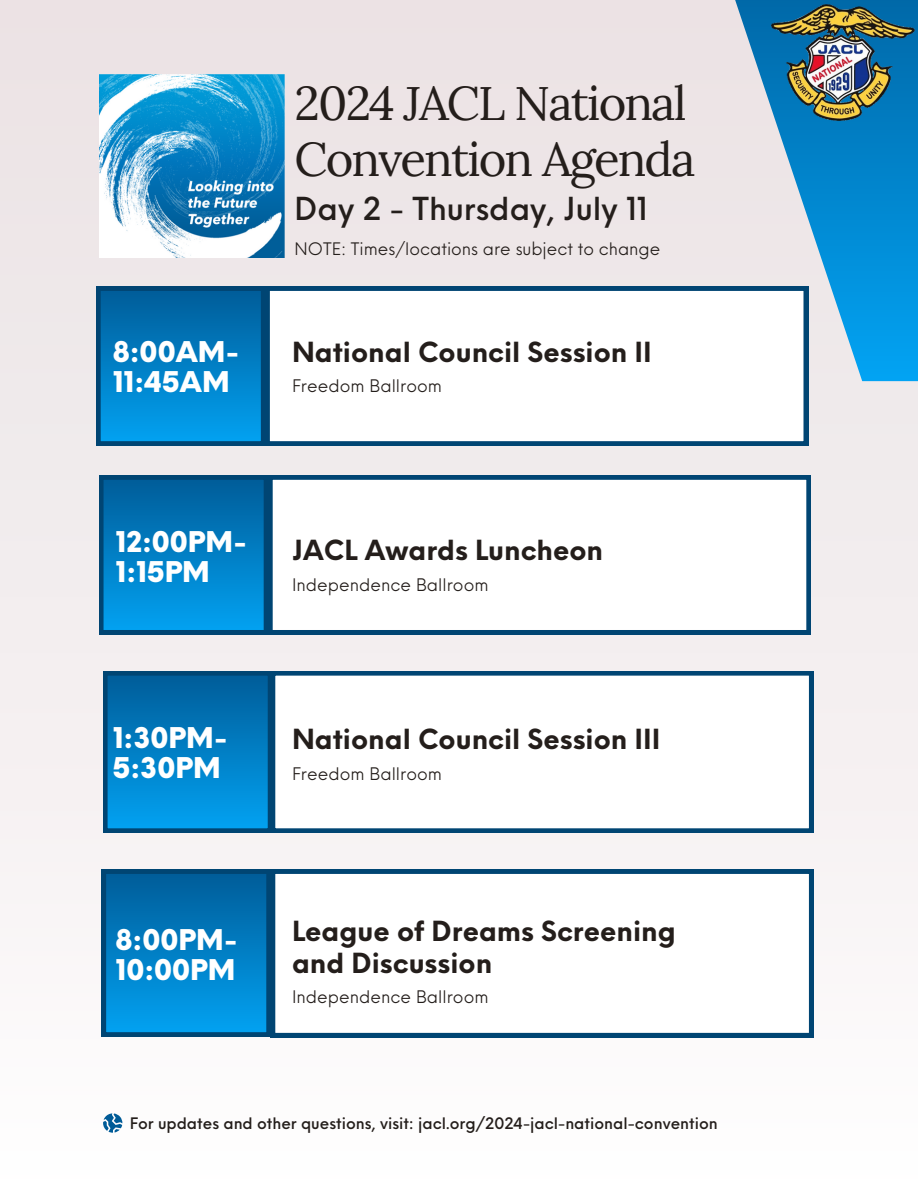
<style>
.page{position:relative;width:918px;height:1188px;background:#fff}
.page>*{position:absolute;margin:0;border:0;box-sizing:border-box;transform-origin:0 0}
.t1{font:47.33px/56.2px "Lora";letter-spacing:-.04em;color:#241e1b}
.t2{font:500 30.97px "Neue Einstellung";color:#241e1b}
.t3{font:900 27.9px/30.4px "Neue Einstellung";color:#fff}
.t4{font:700 27.08px/31.5px "Neue Einstellung";color:#241e1b}
.t5{font:16.95px "Neue Einstellung";color:#241e1b}
.t6{font:16.88px "Neue Einstellung";color:#241e1b}
.t7{font:500 15.52px "Neue Einstellung";color:#241e1b}
</style>
<div class="page">
<div style="left:0;top:0;width:918px;height:1188px;background:linear-gradient(to bottom,#e9e0e2,#fdfcfc)"></div>
<svg style="left:706px;top:0;width:212px;height:381px;background:#78b9de"></svg>
<svg style="left:265px;top:286px;width:543px;height:160px"></svg>
<svg style="left:96px;top:286px;width:169px;height:160px;background:#0078bb"></svg>
<svg style="left:103px;top:1113px;width:19px;height:20px"></svg>
<svg style="left:268px;top:475px;width:543px;height:159px"></svg>
<svg style="left:99px;top:475px;width:169px;height:159px;background:#0078bc"></svg>
<svg style="left:272px;top:671px;width:541px;height:162px"></svg>
<svg style="left:103px;top:671px;width:169px;height:162px;background:#0078bc"></svg>
<svg style="left:271px;top:869px;width:542px;height:168px"></svg>
<svg style="left:102px;top:869px;width:169px;height:168px;background:#0078bc"></svg>
<img style="left:99px;top:75px;width:185px;height:182px">
<img style="left:760px;top:0;width:158px;height:132px">
<h5 class="t1" style="left:295px;top:74px;width:402px">2024 JACL National<br>Convention Agenda</h5>
<h3 class="t2" style="left:295px;top:181px;width:354px">Day 2 - Thursday, July 11</h3>
<p class="t3" style="left:113px;top:334px;width:128px">8:00AM-<br>11:45AM</p>
<p class="t6" style="left:295px;top:234px;width:367px">NOTE: Times/locations are subject to change</p>
<h5 class="t4" style="left:292px;top:334px;width:361px">National Council Session II</h5>
<h3 class="t5" style="left:292px;top:371px;width:151px">Freedom Ballroom</h3>
<p class="t3" style="left:116px;top:523px;width:133px">12:00PM-<br>1:15PM</p>
<p class="t4" style="left:292px;top:532px;width:313px">JACL Awards Luncheon</p>
<h5 class="t5" style="left:292px;top:570px;width:198px">Independence Ballroom</h5>
<h2 class="t3" style="left:113px;top:720px;width:117px">1:30PM-<br>5:30PM</h2>
<h3 class="t4" style="left:292px;top:721px;width:370px">National Council Session III</h3>
<p class="t5" style="left:292px;top:758px;width:151px">Freedom Ballroom</p>
<h5 class="t3" style="left:116px;top:922px;width:124px">8:00PM-<br>10:00PM</h5>
<h5 class="t4" style="left:292px;top:913px;width:385px">League of Dreams Screening and Discussion</h5>
<p class="t5" style="left:292px;top:982px;width:198px">Independence Ballroom</p>
<p class="t7" style="left:130px;top:1110px;width:590px">For updates and other questions, visit: jacl.org/2024-jacl-national-convention</p>
</div>
